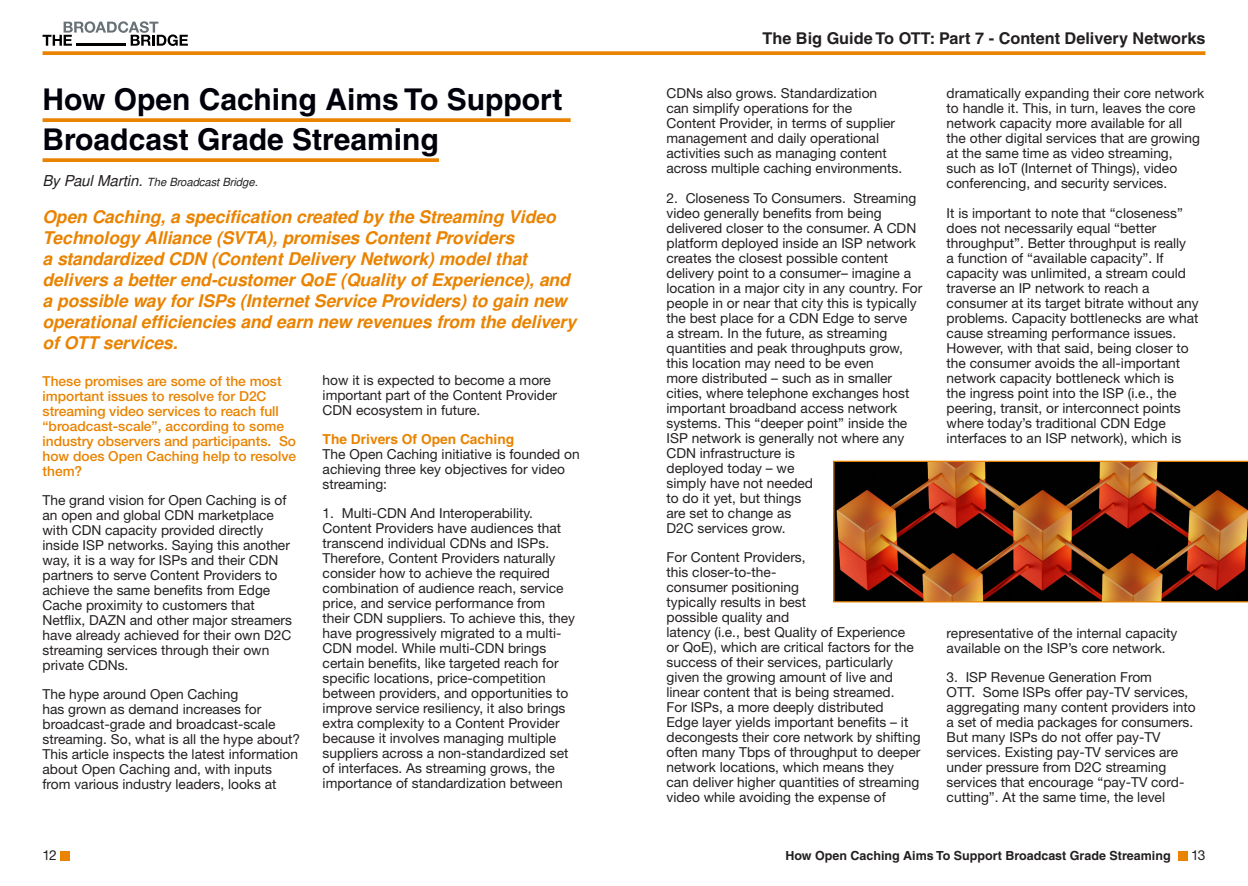
<style>
.page{position:relative;width:1248px;height:886px;background:#fff}
.page>*{position:absolute;margin:0;border:0;box-sizing:border-box;transform-origin:0 0}
.t1{font:700 30px/40px "Helvetica";color:#00000a}
.t2{font:italic 700 17.5px/21px "Free Sans";color:#e98300}
.t3{font:700 16.25px "Helvetica";color:#231f20}
.Body{font:13.75px/15px "Helvetica Neue";color:#231f20}
.Body-2{font:500 13.75px/15px "Helvetica Neue";color:#e98300}
.Paragraph_Headings{font:700 13.75px "Helvetica";color:#e98300}
.Body-3{font:700 12.5px "Helvetica";color:#231f20}
.t4{font:italic 11.25px "Free Sans";color:#231f20}
.s1{font-size:15px}
</style>
<div class="page">
<svg style="left:43px;top:21px;width:145px;height:25px"></svg>
<hr style="left:76px;top:43px;width:50px;height:3px;background:#000001">
<svg style="left:43px;top:51px;width:1162px;height:4px;background:#ea8b11"></svg>
<div style="left:60px;top:850px;width:10px;height:10px;background:#e98300"></div>
<div style="left:1177px;top:850px;width:10px;height:10px;background:#e98300"></div>
<img style="left:833px;top:461px;width:414px;height:141px">
<svg style="left:43px;top:118px;width:527px;height:4px;background:#ea8b11"></svg>
<svg style="left:43px;top:158px;width:396px;height:4px;background:#ea8b11"></svg>
<p class="t1" style="left:43px;top:79px;width:521px">How Open Caching Aims To Support<br>Broadcast Grade Streaming</p>
<p class="t4" style="left:43px;top:174px;width:217px"><span class="s1">By Paul Martin.</span> The Broadcast Bridge.</p>
<p class="t2" style="left:43px;top:206px;width:535px">Open Caching, a specification created by the Streaming Video Technology Alliance (SVTA), promises Content Providers<br>a standardized CDN (Content Delivery Network) model that delivers a better end-customer QoE (Quality of Experience), and a possible way for ISPs (Internet Service Providers) to gain new operational efficiencies and earn new revenues from the delivery of OTT services.</p>
<p class="Body-2" style="left:43px;top:373px;width:255px">These promises are some of the most important issues to resolve for D2C streaming video services to reach full “broadcast-scale”, according to some industry observers and participants. So how does Open Caching help to resolve them?</p>
<p class="Body" style="left:43px;top:492px;width:251px">The grand vision for Open Caching is of an open and global CDN marketplace with CDN capacity provided directly inside ISP networks. Saying this another way, it is a way for ISPs and their CDN partners to serve Content Providers to achieve the same benefits from Edge Cache proximity to customers that Netflix, DAZN and other major streamers have already achieved for their own D2C streaming services through their own private CDNs.</p>
<p class="Body" style="left:43px;top:686px;width:259px">The hype around Open Caching<br>has grown as demand increases for broadcast-grade and broadcast-scale streaming. So, what is all the hype about?<br>This article inspects the latest information about Open Caching and, with inputs from various industry leaders, looks at</p>
<p class="Body" style="left:322px;top:372px;width:236px">how it is expected to become a more important part of the Content Provider<br>CDN ecosystem in future.</p>
<p class="Paragraph_Headings" style="left:322px;top:431px;width:193px">The Drivers Of Open Caching</p>
<p class="Body" style="left:322px;top:446px;width:258px">The Open Caching initiative is founded on achieving three key objectives for video streaming:</p>
<p class="Body" style="left:322px;top:506px;width:254px">1. Multi-CDN And Interoperability.<br>Content Providers have audiences that transcend individual CDNs and ISPs.<br>Therefore, Content Providers naturally consider how to achieve the required combination of audience reach, service price, and service performance from their CDN suppliers. To achieve this, they have progressively migrated to a multi-CDN model. While multi-CDN brings certain benefits, like targeted reach for specific locations, price-competition between providers, and opportunities to improve service resiliency, it also brings extra complexity to a Content Provider because it involves managing multiple suppliers across a non-standardized set of interfaces. As streaming grows, the importance of standardization between</p>
<p class="t3" style="left:762px;top:28px;width:444px">The Big Guide To OTT: Part 7 - Content Delivery Networks</p>
<p class="Body" style="left:666px;top:86px;width:237px">CDNs also grows. Standardization can simplify operations for the Content Provider, in terms of supplier management and daily operational activities such as managing content across multiple caching environments.</p>
<p class="Body" style="left:666px;top:190px;width:257px">2. Closeness To Consumers. Streaming video generally benefits from being delivered closer to the consumer. A CDN platform deployed inside an ISP network creates the closest possible content delivery point to a consumer– imagine a location in a major city in any country. For people in or near that city this is typically the best place for a CDN Edge to serve<br>a stream. In the future, as streaming quantities and peak throughputs grow, this location may need to be even<br>more distributed – such as in smaller cities, where telephone exchanges host important broadband access network systems. This “deeper point” inside the ISP network is generally not where any CDN infrastructure is<br>deployed today – we<br>simply have not needed<br>to do it yet, but things<br>are set to change as<br>D2C services grow.</p>
<p class="Body" style="left:666px;top:549px;width:255px">For Content Providers,<br>this closer-to-the-<br>consumer positioning<br>typically results in best<br>possible quality and<br>latency (i.e., best Quality of Experience or QoE), which are critical factors for the success of their services, particularly given the growing amount of live and linear content that is being streamed.<br>For ISPs, a more deeply distributed<br>Edge layer yields important benefits – it decongests their core network by shifting often many Tbps of throughput to deeper network locations, which means they<br>can deliver higher quantities of streaming video while avoiding the expense of</p>
<p class="Body" style="left:946px;top:86px;width:259px">dramatically expanding their core network to handle it. This, in turn, leaves the core network capacity more available for all the other digital services that are growing at the same time as video streaming, such as IoT (Internet of Things), video conferencing, and security services.</p>
<p class="Body" style="left:946px;top:205px;width:253px">It is important to note that “closeness” does not necessarily equal “better throughput”. Better throughput is really<br>a function of “available capacity”. If capacity was unlimited, a stream could traverse an IP network to reach a consumer at its target bitrate without any problems. Capacity bottlenecks are what cause streaming performance issues.<br>However, with that said, being closer to the consumer avoids the all-important network capacity bottleneck which is<br>the ingress point into the ISP (i.e., the peering, transit, or interconnect points where today’s traditional CDN Edge interfaces to an ISP network), which is</p>
<p class="Body" style="left:946px;top:625px;width:232px">representative of the internal capacity available on the ISP’s core network.</p>
<p class="Body" style="left:946px;top:669px;width:250px">3. ISP Revenue Generation From<br>OTT. Some ISPs offer pay-TV services, aggregating many content providers into a set of media packages for consumers.<br>But many ISPs do not offer pay-TV services. Existing pay-TV services are under pressure from D2C streaming services that encourage “pay-TV cord&shy;cutting”. At the same time, the level</p>
<p class="Body" style="left:43px;top:848px;width:16px">12</p>
<p class="Body-3" style="left:785px;top:848px;width:387px">How Open Caching Aims To Support Broadcast Grade Streaming</p>
<p class="Body" style="left:1191px;top:848px;width:16px">13</p>
</div>
